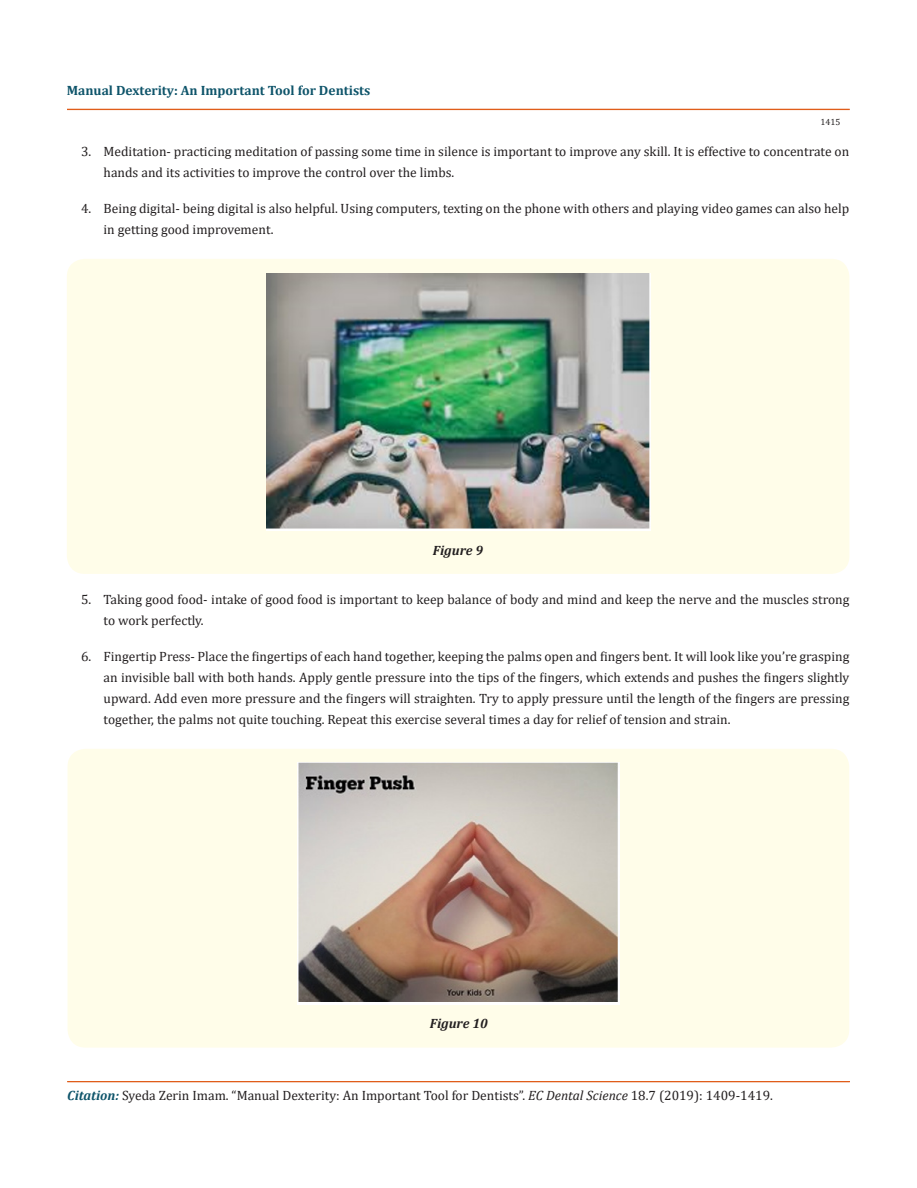
<style>
.page{position:relative;width:917px;height:1188px;background:#fff}
.page>*{position:absolute;margin:0;border:0;box-sizing:border-box;transform-origin:0 0}
.t1{font:13.5px/21px "Cambria";color:#231f20}
.t2{font:700 13.5px "Cambria";color:#0e546a}
.t3{font:italic 700 13.5px "Cambria";color:#231f20}
.t4{font:9px "Cambria";color:#231f20}
.s1{font-weight:700;font-style:italic;color:#0e546a}
.s2{font-style:italic}
</style>
<div class="page">
<div style="left:67px;top:109px;width:782px;height:1px;border:1px solid #e05d1a"></div>
<hr style="left:68px;top:1082px;width:781px;height:1px;background:#e05d1a">
<div style="left:67px;top:1081px;width:782px;height:1px;border:1px solid #e05d1a"></div>
<div style="left:67px;top:259px;width:782px;height:315px;background:#fffde9;border-radius:18px"></div>
<img style="left:266px;top:273px;width:384px;height:257px">
<div style="left:68px;top:749px;width:781px;height:299px;background:#fffde9;border-radius:18px"></div>
<img style="left:298px;top:762px;width:321px;height:242px">
<p class="t2" style="left:67px;top:81px;width:305px">Manual Dexterity: An Important Tool for Dentists</p>
<p class="t4" style="left:820px;top:117px;width:21px">1415</p>
<p class="t1" style="left:104px;top:141px;width:747px;text-indent:-22px">3. Meditation- practicing meditation of passing some time in silence is important to improve any skill. It is effective to concentrate on hands and its activities to improve the control over the limbs.</p>
<p class="t1" style="left:104px;top:198px;width:747px;text-indent:-22px">4. Being digital- being digital is also helpful. Using computers, texting on the phone with others and playing video games can also help in getting good improvement.</p>
<p class="t3" style="left:433px;top:541px;width:52px">Figure 9</p>
<p class="t1" style="left:104px;top:589px;width:747px;text-indent:-22px">5. Taking good food- intake of good food is important to keep balance of body and mind and keep the nerve and the muscles strong to work perfectly.</p>
<p class="t1" style="left:104px;top:646px;width:747px;text-align:justify;text-indent:-22px">6. Fingertip Press- Place the fingertips of each hand together, keeping the palms open and fingers bent. It will look like you’re grasping an invisible ball with both hands. Apply gentle pressure into the tips of the fingers, which extends and pushes the fingers slightly upward. Add even more pressure and the fingers will straighten. Try to apply pressure until the length of the fingers are pressing together, the palms not quite touching. Repeat this exercise several times a day for relief of tension and strain.</p>
<p class="t3" style="left:430px;top:1014px;width:60px">Figure 10</p>
<p class="t1" style="left:67px;top:1085px;width:707px"><span class="s1">Citation:</span> Syeda Zerin Imam. “Manual Dexterity: An Important Tool for Dentists”. <span class="s2">EC Dental Science</span> 18.7 (2019): 1409-1419.</p>
</div>
